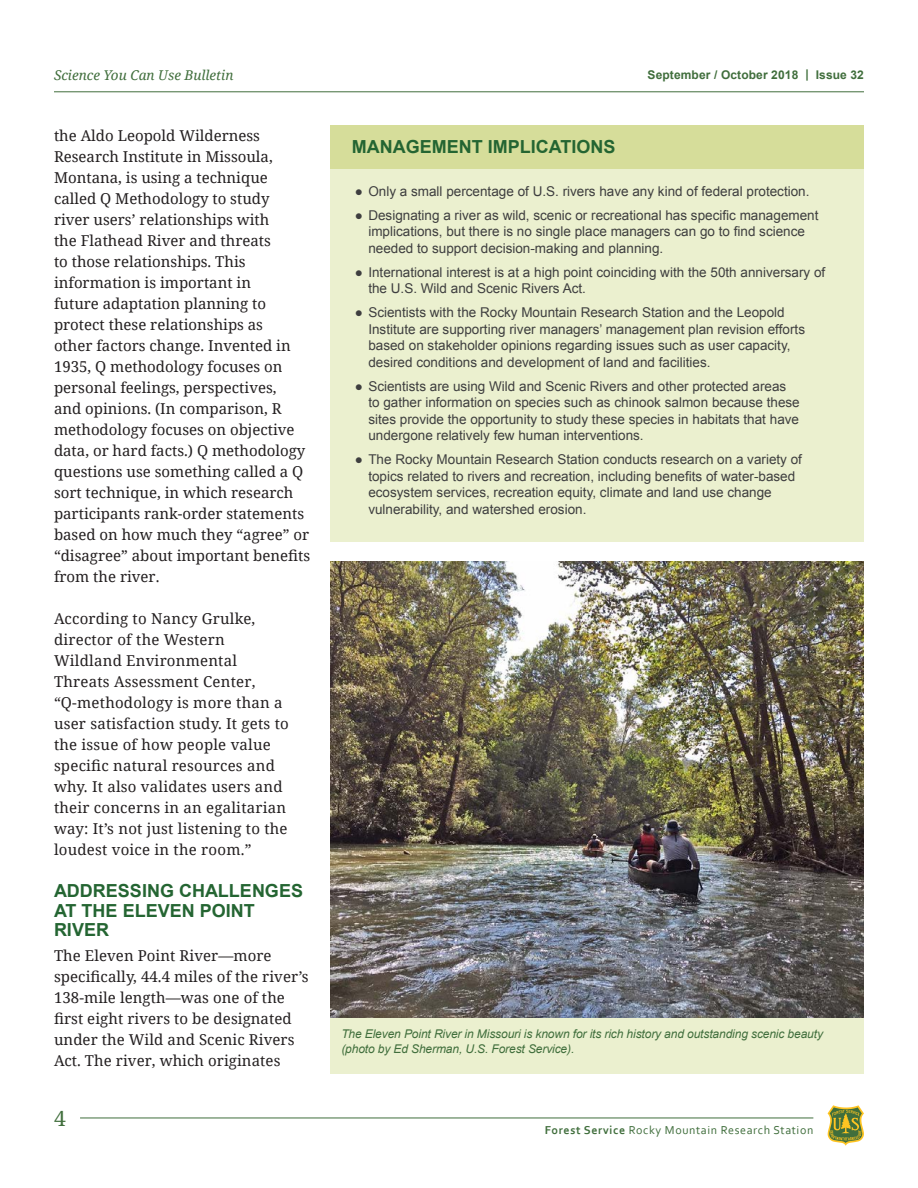
<style>
.page{position:relative;width:918px;height:1188px;background:#fff}
.page>*{position:absolute;margin:0;border:0;box-sizing:border-box;transform-origin:0 0}
.t1{font:21px "Noto Serif";color:#406e3c}
.Heading_2{font:700 18px/19.5px "Arial";color:#246532}
.Side_Bar_-_Heading{font:700 18px "Arial";color:#246532}
.Body_Text{font:15px/21px "Noto Serif";color:#231f20}
.t2{font:13.5px/16.5px "Arial";color:#3e3e3f}
.t3{font:italic 13.5px "Noto Serif";color:#406e3c}
.Figure_Caption{font:italic 12px/15px "Arial";letter-spacing:-.01em;color:#406e3c}
.t4{font:12px "Corbel";letter-spacing:.05em;color:#406e3c}
.t5{font:700 12px "Arial";letter-spacing:.01em;color:#406e3c}
.s1{font-weight:700}
</style>
<div class="page">
<hr style="left:54px;top:91px;width:810px;height:1px;background:#406e3c">
<hr style="left:80px;top:1118px;width:733px;height:1px;background:#406e3c">
<svg style="left:828px;top:1105px;width:36px;height:41px"></svg>
<div style="left:330px;top:154px;width:534px;height:388px;background:#ebf0cf"></div>
<div style="left:330px;top:125px;width:534px;height:44px;background:#d6dd9a"></div>
<div style="left:330px;top:1014px;width:534px;height:60px;background:#ebf0cf"></div>
<img style="left:330px;top:562px;width:534px;height:455px">
<p class="t3" style="left:54px;top:66px;width:181px">Science You Can Use Bulletin</p>
<p class="t5" style="left:648px;top:67px;width:218px">September / October 2018 | Issue 32</p>
<p class="Body_Text" style="left:54px;top:125px;width:258px">the Aldo Leopold Wilderness<br>Research Institute in Missoula,<br>Montana, is using a technique called Q Methodology to study<br>river users’ relationships with<br>the Flathead River and threats<br>to those relationships. This information is important in<br>future adaptation planning to protect these relationships as<br>other factors change. Invented in<br>1935, Q methodology focuses on personal feelings, perspectives,<br>and opinions. (In comparison, R methodology focuses on objective data, or hard facts.) Q methodology questions use something called a Q sort technique, in which research participants rank-order statements based on how much they “agree” or “disagree” about important benefits from the river.</p>
<p class="Body_Text" style="left:54px;top:608px;width:236px">According to Nancy Grulke, director of the Western<br>Wildland Environmental<br>Threats Assessment Center, “Q-methodology is more than a user satisfaction study. It gets to the issue of how people value specific natural resources and why. It also validates users and their concerns in an egalitarian way: It’s not just listening to the loudest voice in the room.”</p>
<p class="Heading_2" style="left:54px;top:882px;width:251px">ADDRESSING CHALLENGES<br>AT THE ELEVEN POINT<br>RIVER</p>
<p class="Body_Text" style="left:54px;top:944px;width:256px">The Eleven Point River—more specifically, 44.4 miles of the river’s 138-mile length—was one of the first eight rivers to be designated under the Wild and Scenic Rivers Act. The river, which originates</p>
<h1 class="t1" style="left:54px;top:1104px;width:13px">4</h1>
<p class="Side_Bar_-_Heading" style="left:352px;top:135px;width:265px">MANAGEMENT IMPLICATIONS</p>
<p class="t2" style="left:355px;top:183px;width:456px">● Only a small percentage of U.S. rivers have any kind of federal protection.</p>
<p class="t2" style="left:368px;top:207px;width:452px;text-indent:-14px">● Designating a river as wild, scenic or recreational has specific management implications, but there is no single place managers can go to find science needed to support decision-making and planning.</p>
<p class="t2" style="left:368px;top:264px;width:458px;text-indent:-14px">● International interest is at a high point coinciding with the 50th anniversary of the U.S. Wild and Scenic Rivers Act.</p>
<p class="t2" style="left:368px;top:304px;width:438px;text-indent:-14px">● Scientists with the Rocky Mountain Research Station and the Leopold Institute are supporting river managers’ management plan revision efforts based on stakeholder opinions regarding issues such as user capacity, desired conditions and development of land and facilities.</p>
<p class="t2" style="left:368px;top:378px;width:433px;text-indent:-14px">● Scientists are using Wild and Scenic Rivers and other protected areas to gather information on species such as chinook salmon because these sites provide the opportunity to study these species in habitats that have undergone relatively few human interventions.</p>
<p class="t2" style="left:368px;top:451px;width:435px;text-indent:-14px">● The Rocky Mountain Research Station conducts research on a variety of topics related to rivers and recreation, including benefits of water-based ecosystem services, recreation equity, climate and land use change vulnerability, and watershed erosion.</p>
<p class="Figure_Caption" style="left:341px;top:1026px;width:483px">The Eleven Point River in Missouri is known for its rich history and outstanding scenic beauty (photo by Ed Sherman, U.S. Forest Service).</p>
<p class="t4" style="left:545px;top:1123px;width:270px"><span class="s1">Forest Service</span> Rocky Mountain Research Station</p>
</div>
